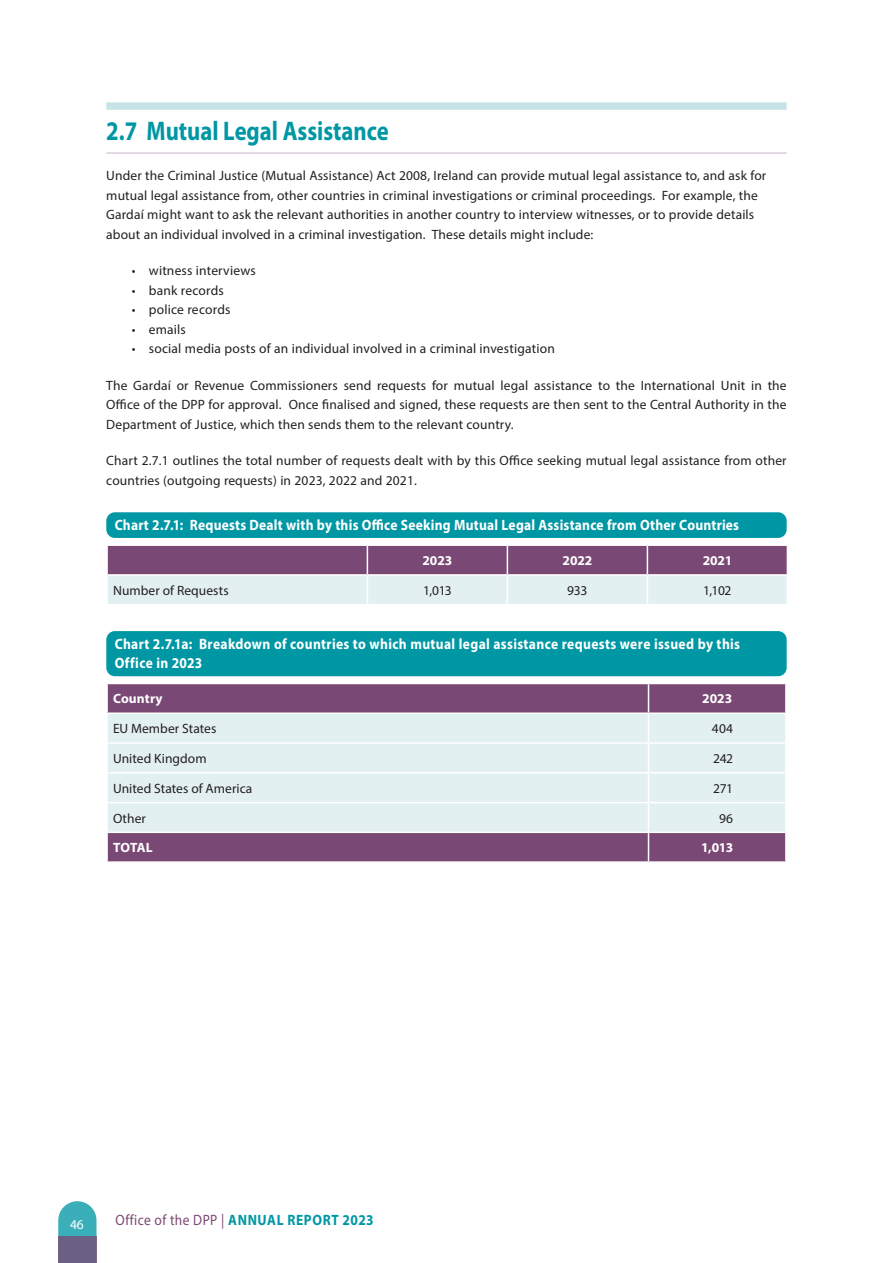
<style>
.page{position:relative;width:893px;height:1263px;background:#fff}
.page>*{position:absolute;margin:0;border:0;box-sizing:border-box;transform-origin:0 0}
.Sub_Headings_1{font:700 27px "Myriad Pro";color:#0097a4;scale:.84 1}
.Sub_Headings_2{font:700 15px/19.5px "Myriad Pro";letter-spacing:.02em;color:#fff;scale:.9 1}
.t1{font:700 15px "Myriad Pro";letter-spacing:.05em;color:#0097a4;scale:.9 1}
.Chart_Description{font:13.5px/19.5px "Myriad Pro";letter-spacing:.01em;color:#231f20}
.t2{font:700 13.5px "Myriad Pro";color:#fff}
.t3{font:13.5px "Myriad Pro";color:#fff}
.s1{font-weight:400;color:#7a4874}
</style>
<div class="page">
<svg style="left:58px;top:1201px;width:39px;height:35px"></svg>
<div style="left:58px;top:1236px;width:39px;height:27px;background:#6b5f83"></div>
<div style="left:106px;top:102px;width:681px;height:8px;background:#c8e3e8"></div>
<hr style="left:106px;top:152px;width:681px;height:2px;background:#dbcddb">
<div style="left:106px;top:512px;width:681px;height:26px;background:#0097a4;border-radius:9px"></div>
<div style="left:106px;top:631px;width:681px;height:45px;background:#0097a4;border-radius:9px"></div>
<svg style="left:107px;top:545px;width:681px;height:59px;background:#b2a0b6"></svg>
<div style="left:108px;top:684px;width:677px;height:177px;background:#7a4874"></div>
<div style="left:108px;top:714px;width:677px;height:117px;background:#e3f0f2"></div>
<hr style="left:106px;top:712px;width:542px;height:2px;background:#fff">
<hr style="left:648px;top:712px;width:139px;height:2px;background:#fff">
<hr style="left:106px;top:742px;width:542px;height:2px;background:#fff">
<hr style="left:648px;top:742px;width:139px;height:2px;background:#fff">
<hr style="left:106px;top:772px;width:542px;height:1px;background:#fff">
<hr style="left:648px;top:772px;width:139px;height:1px;background:#fff">
<hr style="left:106px;top:802px;width:542px;height:1px;background:#fff">
<hr style="left:648px;top:802px;width:139px;height:1px;background:#fff">
<hr style="left:106px;top:831px;width:542px;height:2px;background:#fff">
<hr style="left:648px;top:831px;width:139px;height:2px;background:#fff">
<svg style="left:648px;top:684px;width:1px;height:177px"></svg>
<h1 class="Sub_Headings_1" style="left:106px;top:113px;width:338px">2.7 Mutual Legal Assistance</h1>
<p class="Chart_Description" style="left:106px;top:166px;width:661px">Under the Criminal Justice (Mutual Assistance) Act 2008, Ireland can provide mutual legal assistance to, and ask for mutual legal assistance from, other countries in criminal investigations or criminal proceedings. For example, the Gardaí might want to ask the relevant authorities in another country to interview witnesses, or to provide details about an individual involved in a criminal investigation. These details might include:</p>
<p class="Chart_Description" style="left:132px;top:261px;width:125px">• witness interviews</p>
<p class="Chart_Description" style="left:132px;top:280px;width:94px">• bank records</p>
<p class="Chart_Description" style="left:132px;top:300px;width:100px">• police records</p>
<p class="Chart_Description" style="left:132px;top:319px;width:56px">• emails</p>
<p class="Chart_Description" style="left:132px;top:339px;width:425px">• social media posts of an individual involved in a criminal investigation</p>
<p class="Chart_Description" style="left:106px;top:375px;width:682px;text-align:justify">The Gardaí or Revenue Commissioners send requests for mutual legal assistance to the International Unit in the Office of the DPP for approval. Once finalised and signed, these requests are then sent to the Central Authority in the Department of Justice, which then sends them to the relevant country.</p>
<p class="Chart_Description" style="left:106px;top:451px;width:682px">Chart 2.7.1 outlines the total number of requests dealt with by this Office seeking mutual legal assistance from other countries (outgoing requests) in 2023, 2022 and 2021.</p>
<h2 class="Sub_Headings_2" style="left:115px;top:515px;width:695px">Chart 2.7.1: Requests Dealt with by this Office Seeking Mutual Legal Assistance from Other Countries</h2>
<p class="t2" style="left:422px;top:552px;width:31px">2023</p>
<p class="t2" style="left:562px;top:552px;width:31px">2022</p>
<p class="t2" style="left:703px;top:552px;width:31px">2021</p>
<p class="Chart_Description" style="left:113px;top:580px;width:117px">Number of Requests</p>
<p class="Chart_Description" style="left:423px;top:580px;width:30px">1,013</p>
<p class="Chart_Description" style="left:567px;top:580px;width:22px">933</p>
<p class="Chart_Description" style="left:703px;top:580px;width:30px">1,102</p>
<h2 class="Sub_Headings_2" style="left:115px;top:633px;width:696px">Chart 2.7.1a: Breakdown of countries to which mutual legal assistance requests were issued by this<br>Office in 2023</h2>
<p class="t2" style="left:113px;top:690px;width:51px">Country</p>
<p class="t2" style="left:702px;top:690px;width:31px">2023</p>
<p class="Chart_Description" style="left:113px;top:719px;width:105px">EU Member States</p>
<p class="Chart_Description" style="left:712px;top:719px;width:23px">404</p>
<p class="Chart_Description" style="left:113px;top:748px;width:95px">United Kingdom</p>
<p class="Chart_Description" style="left:713px;top:748px;width:22px">242</p>
<p class="Chart_Description" style="left:113px;top:778px;width:141px">United States of America</p>
<p class="Chart_Description" style="left:713px;top:778px;width:22px">271</p>
<p class="Chart_Description" style="left:113px;top:808px;width:34px">Other</p>
<p class="Chart_Description" style="left:719px;top:808px;width:15px">96</p>
<p class="t2" style="left:113px;top:839px;width:41px">TOTAL</p>
<p class="t2" style="left:701px;top:839px;width:34px">1,013</p>
<p class="t3" style="left:70px;top:1216px;width:15px">46</p>
<p class="t1" style="left:116px;top:1210px;width:288px"><span class="s1">Office of the DPP |</span> ANNUAL REPORT 2023</p>
</div>
